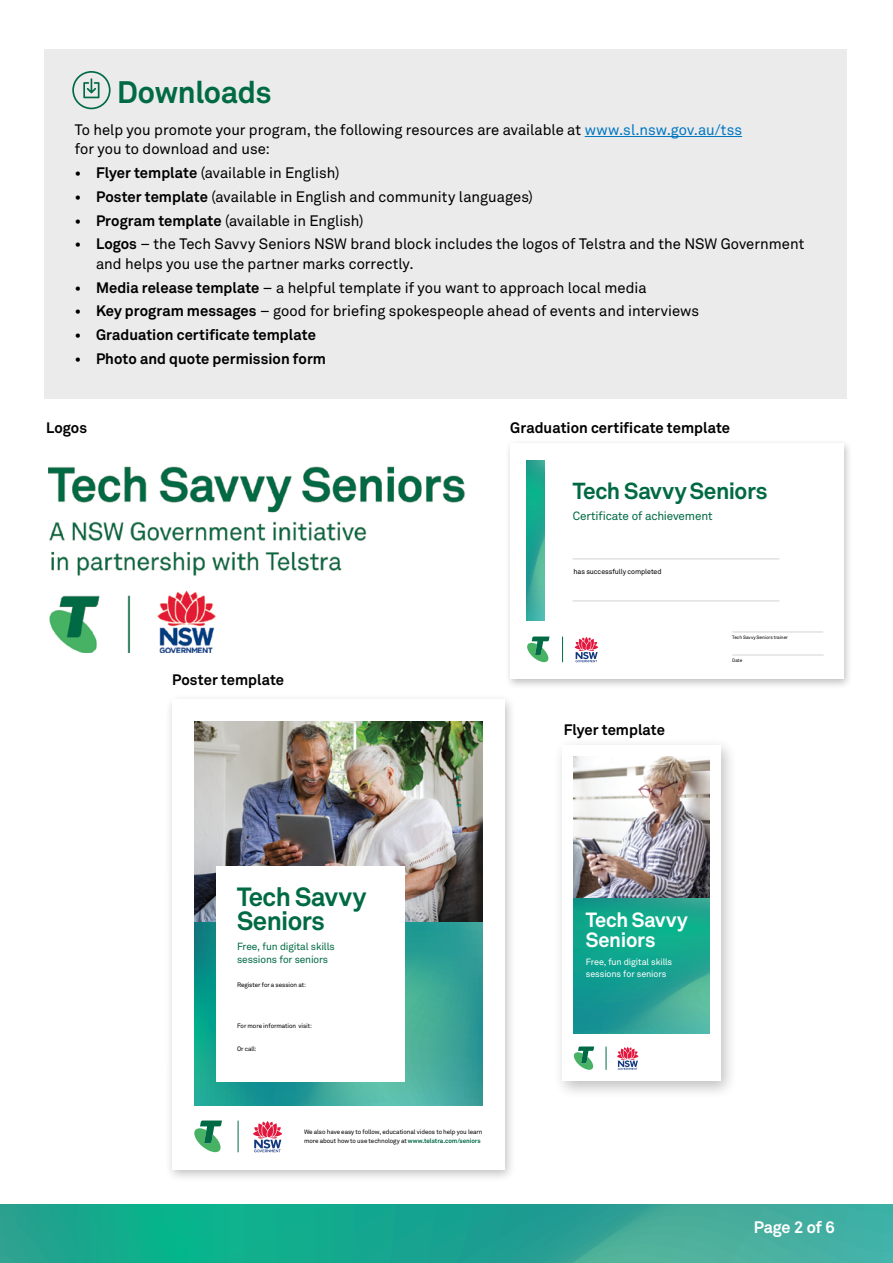
<style>
.page{position:relative;width:893px;height:1263px;background:#fff}
.page>*{position:absolute;margin:0;border:0;box-sizing:border-box;transform-origin:0 0}
.t1{font:700 30.75px "Telstra Akkurat";letter-spacing:-.01em;color:#006a44}
.t2{font:700 26.1px/24.5px "Telstra Akkurat";letter-spacing:-.02em;color:#006a44}
.t3{font:700 22.95px "Telstra Akkurat";letter-spacing:-.015em;color:#006a44}
.t4{font:700 20.4px/20.4px "Telstra Akkurat";letter-spacing:-.01em;color:#fff}
.t5{font:700 16.5px "Telstra Akkurat";letter-spacing:-.01em;color:#fff}
.t6{font:15px/19.5px "Telstra Akkurat";color:#000}
.t7{font:700 15px "Telstra Akkurat";letter-spacing:.005em;color:#000}
.t8{font:11.85px "Telstra Akkurat";letter-spacing:-.015em;color:#006a44}
.t9{font:10.2px/12.6px "Telstra Akkurat";letter-spacing:-.01em;color:#006a44}
.t10{font:9px/11.2px "Telstra Akkurat";letter-spacing:-.01em;color:#fff}
.t11{font:7.05px "Telstra Akkurat";letter-spacing:-.01em;color:#000}
.t12{font:6.3px/9.4px "Telstra Akkurat";letter-spacing:-.01em;color:#000}
.t13{font:4.8px "Telstra Akkurat";letter-spacing:-.005em;color:#000}
.s1{color:#0077c1}
.s2{font-weight:700}
.s3{font-weight:700;color:#006a44}
</style>
<div class="page">
<svg style="left:0;top:1204px;width:893px;height:59px;background:#26a994"></svg>
<div style="left:44px;top:49px;width:802px;height:350px;background:#ebebec"></div>
<hr style="left:585px;top:136px;width:157px;height:1px;background:#0077c1">
<svg style="left:72px;top:71px;width:39px;height:38px"></svg>
<div style="left:165px;top:693px;width:352px;height:490px;background:#000;opacity:.25"></div>
<div style="left:172px;top:699px;width:332px;height:470px;background:#fff"></div>
<svg style="left:194px;top:921px;width:288px;height:184px;background:#33a397"></svg>
<img style="left:194px;top:722px;width:288px;height:199px">
<div style="left:216px;top:866px;width:189px;height:215px;background:#fff"></div>
<svg style="left:194px;top:1120px;width:28px;height:32px"></svg>
<svg style="left:253px;top:1121px;width:29px;height:31px"></svg>
<hr style="left:238px;top:1120px;width:1px;height:32px;background:#006a44">
<div style="left:505px;top:439px;width:348px;height:251px;background:#000;opacity:.25"></div>
<div style="left:510px;top:443px;width:333px;height:236px;background:#fff"></div>
<hr style="left:732px;top:632px;width:91px;height:1px;background:#d1d3d4">
<hr style="left:732px;top:655px;width:92px;height:1px;background:#d1d3d4">
<svg style="left:527px;top:460px;width:18px;height:161px;background:#2cab95"></svg>
<hr style="left:573px;top:601px;width:206px;height:1px;background:#d1d3d4">
<hr style="left:573px;top:559px;width:206px;height:1px;background:#d1d3d4">
<svg style="left:527px;top:636px;width:22px;height:26px"></svg>
<svg style="left:574px;top:637px;width:24px;height:25px"></svg>
<svg style="left:562px;top:636px;width:1px;height:26px"></svg>
<div style="left:552px;top:737px;width:186px;height:363px;background:#000;opacity:.25"></div>
<div style="left:563px;top:745px;width:158px;height:336px;background:#fff"></div>
<img style="left:574px;top:757px;width:136px;height:141px">
<svg style="left:574px;top:898px;width:136px;height:136px;background:#1da491"></svg>
<svg style="left:574px;top:1046px;width:20px;height:24px"></svg>
<svg style="left:617px;top:1047px;width:22px;height:23px"></svg>
<svg style="left:606px;top:1046px;width:1px;height:24px"></svg>
<img style="left:49px;top:466px;width:417px;height:186px">
<p class="t1" style="left:117px;top:73px;width:156px">Downloads</p>
<p class="t6" style="left:75px;top:120px;width:669px">To help you promote your program, the following resources are available at <span class="s1">www.sl.nsw.gov.au/tss </span>for you to download and use:</p>
<p class="t6" style="left:75px;top:163px;width:266px"><span class="s2">• Flyer template</span> (available in English)</p>
<p class="t6" style="left:75px;top:187px;width:460px"><span class="s2">• Poster template</span> (available in English and community languages)</p>
<p class="t6" style="left:75px;top:211px;width:290px"><span class="s2">• Program template</span> (available in English)</p>
<p class="t6" style="left:96px;top:234px;width:710px;text-indent:-21px"><span class="s2">• Logos</span> – the Tech Savvy Seniors NSW brand block includes the logos of Telstra and the NSW Government and helps you use the partner marks correctly.</p>
<p class="t6" style="left:75px;top:278px;width:573px"><span class="s2">• Media release template</span> – a helpful template if you want to approach local media</p>
<p class="t6" style="left:75px;top:301px;width:626px"><span class="s2">• Key program messages</span> – good for briefing spokespeople ahead of events and interviews</p>
<p class="t7" style="left:75px;top:325px;width:243px">• Graduation certificate template</p>
<p class="t7" style="left:75px;top:349px;width:253px">• Photo and quote permission form</p>
<h2 class="t7" style="left:46px;top:419px;width:42px">Logos</h2>
<p class="t7" style="left:510px;top:419px;width:221px">Graduation certificate template</p>
<p class="t3" style="left:573px;top:477px;width:196px">Tech Savvy Seniors</p>
<p class="t8" style="left:573px;top:509px;width:141px">Certificate of achievement</p>
<h2 class="t7" style="left:172px;top:670px;width:114px">Poster template</h2>
<p class="t2" style="left:237px;top:884px;width:131px">Tech Savvy<br>Seniors</p>
<p class="t9" style="left:237px;top:940px;width:99px">Free, fun digital skills sessions for seniors</p>
<p class="t12" style="left:237px;top:980px;width:70px">Register for a session at:</p>
<p class="t12" style="left:237px;top:1021px;width:76px">For more information visit:</p>
<p class="t12" style="left:237px;top:1044px;width:21px">Or call:</p>
<p class="t12" style="left:304px;top:1127px;width:180px">We also have easy to follow, educational videos to help you learn more about how to use technology at <span class="s3">www.telstra.com/seniors</span></p>
<p class="t11" style="left:573px;top:568px;width:90px">has successfully completed</p>
<h2 class="t7" style="left:564px;top:720px;width:103px">Flyer template</h2>
<p class="t13" style="left:732px;top:634px;width:57px">Tech Savvy Seniors trainer</p>
<p class="t13" style="left:732px;top:657px;width:12px">Date</p>
<p class="t4" style="left:586px;top:909px;width:104px">Tech Savvy<br>Seniors</p>
<p class="t10" style="left:586px;top:956px;width:88px">Free, fun digital skills sessions for seniors</p>
<p class="t5" style="left:754px;top:1217px;width:82px">Page 2 of 6</p>
</div>
